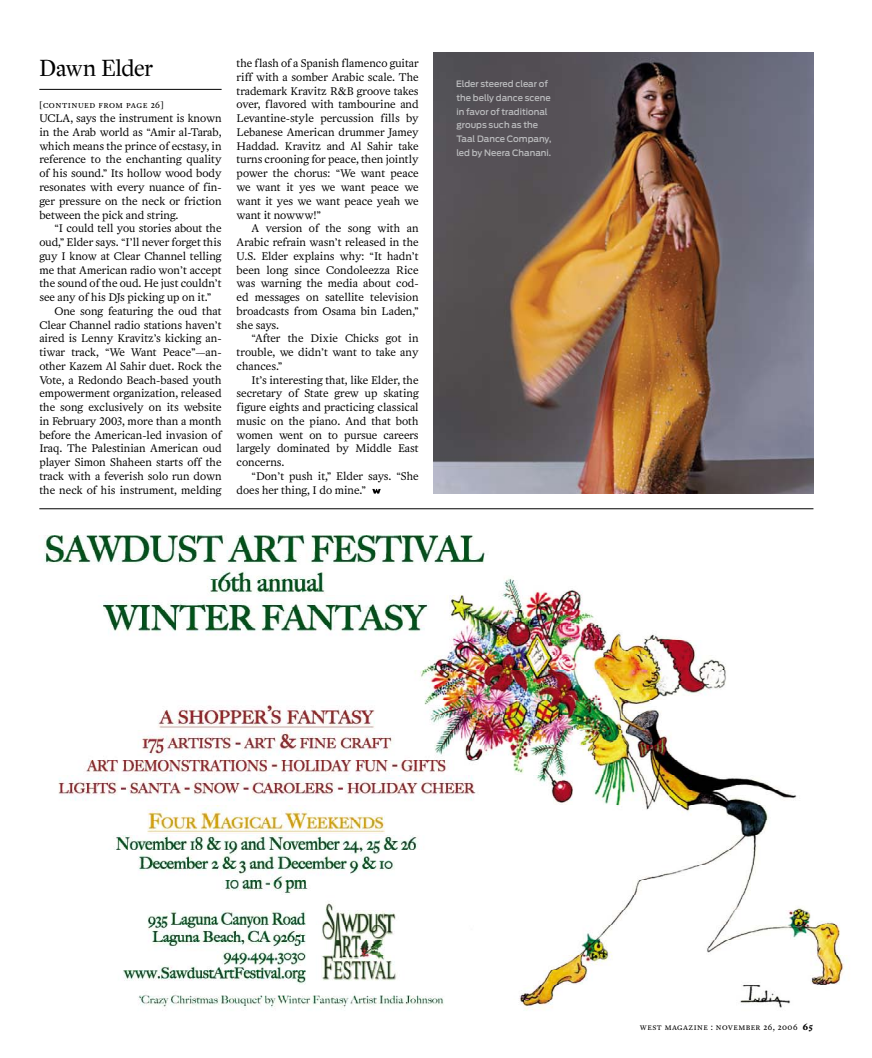
<style>
.page{position:relative;width:872px;height:1058px;background:#fff}
.page>*{position:absolute;margin:0;border:0;box-sizing:border-box;transform-origin:0 0}
.t1{font:22.5px "Zocalo Display LF";letter-spacing:-.01em;color:#000}
.t2{font:300 11.25px/13.8px "FB Kis Text";color:#000;text-align:justify}
.t3{font:300 9.38px "FB Kis Text SC";letter-spacing:.05em;color:#000}
.t4{font:500 8.75px/13.8px "Antenna";color:#bcbdbf}
.t5{font:300 8.75px "FB Kis Text SC";letter-spacing:.05em;color:#000}
.s1{font-family:"FB Kis Text OSF";font-weight:700;font-size:9.38px}
</style>
<div class="page">
<img style="left:44px;top:535px;width:800px;height:476px">
<svg style="left:372px;top:489px;width:9px;height:4px"></svg>
<hr style="left:39px;top:508px;width:774px;height:1px;background:#000">
<hr style="left:39px;top:89px;width:183px;height:1px;background:#000">
<img style="left:433px;top:52px;width:381px;height:441px">
<h1 class="t1" style="left:39px;top:54px;width:115px">Dawn Elder</h1>
<p class="t3" style="left:39px;top:100px;width:126px">[continued from page 26]</p>
<p class="t2" style="left:39px;top:111px;width:184px">UCLA, says the instrument is known in the Arab world as “Amir al-Tarab, which means the prince of ecstasy, in reference to the enchanting quality of his sound.” Its hollow wood body resonates with every nuance of fin&shy;ger pressure on the neck or friction between the pick and string.</p>
<p class="t2" style="left:54px;top:221px;width:169px">“I could tell you stories about the</p>
<p class="t2" style="left:39px;top:235px;width:184px">oud,” Elder says. “I’ll never forget this</p>
<p class="t2" style="left:39px;top:249px;width:184px">guy I know at Clear Channel telling</p>
<p class="t2" style="left:39px;top:263px;width:184px">me that American radio won’t accept</p>
<p class="t2" style="left:39px;top:276px;width:184px">the sound of the oud. He just couldn’t</p>
<p class="t2" style="left:39px;top:290px;width:173px">see any of his DJs picking up on it.”</p>
<p class="t2" style="left:54px;top:304px;width:169px">One song featuring the oud that</p>
<p class="t2" style="left:39px;top:318px;width:184px">Clear Channel radio stations haven’t</p>
<p class="t2" style="left:39px;top:331px;width:184px">aired is Lenny Kravitz’s kicking an-</p>
<p class="t2" style="left:39px;top:345px;width:184px">tiwar track, “We Want Peace”—an-</p>
<p class="t2" style="left:39px;top:359px;width:184px">other Kazem Al Sahir duet. Rock the</p>
<p class="t2" style="left:39px;top:373px;width:184px">Vote, a Redondo Beach-based youth</p>
<p class="t2" style="left:39px;top:386px;width:184px">empowerment organization, released</p>
<p class="t2" style="left:39px;top:400px;width:184px">the song exclusively on its website</p>
<p class="t2" style="left:39px;top:414px;width:184px">in February 2003, more than a month</p>
<p class="t2" style="left:39px;top:428px;width:184px">before the American-led invasion of</p>
<p class="t2" style="left:39px;top:441px;width:184px">Iraq. The Palestinian American oud</p>
<p class="t2" style="left:39px;top:455px;width:184px">player Simon Shaheen starts off the</p>
<p class="t2" style="left:39px;top:469px;width:184px">track with a feverish solo run down</p>
<p class="t2" style="left:39px;top:483px;width:184px">the neck of his instrument, melding</p>
<p class="t2" style="left:237px;top:56px;width:183px">the flash of a Spanish flamenco guitar riff with a somber Arabic scale. The trademark Kravitz R&amp;B groove takes over, flavored with tambourine and Levantine-style percussion fills by Lebanese American drummer Jamey Haddad. Kravitz and Al Sahir take turns crooning for peace, then jointly power the chorus: “We want peace we want it yes we want peace we want it yes we want peace yeah we want it nowww!”</p>
<p class="t2" style="left:237px;top:221px;width:183px;text-indent:15px">A version of the song with an Arabic refrain wasn’t released in the U.S. Elder explains why: “It hadn’t been long since Condoleezza Rice was warning the media about cod&shy;ed messages on satellite television broadcasts from Osama bin Laden,” she says.</p>
<p class="t2" style="left:237px;top:331px;width:183px;text-indent:15px">“After the Dixie Chicks got in trouble, we didn’t want to take any chances.”</p>
<p class="t2" style="left:237px;top:373px;width:183px;text-indent:15px">It’s interesting that, like Elder, the secretary of State grew up skating figure eights and practicing classical music on the piano. And that both women went on to pursue careers largely dominated by Middle East concerns.</p>
<p class="t2" style="left:237px;top:469px;width:183px;text-indent:15px">“Don’t push it,” Elder says. “She does her thing, I do mine.”</p>
<p class="t4" style="left:456px;top:77px;width:97px">Elder steered clear of the belly dance scene in favor of traditional groups such as the<br>Taal Dance Company, led by Neera Chanani.</p>
<p class="t5" style="left:640px;top:1022px;width:174px">west magazine : november 26, 2006 <span class="s1">65</span></p>
</div>
